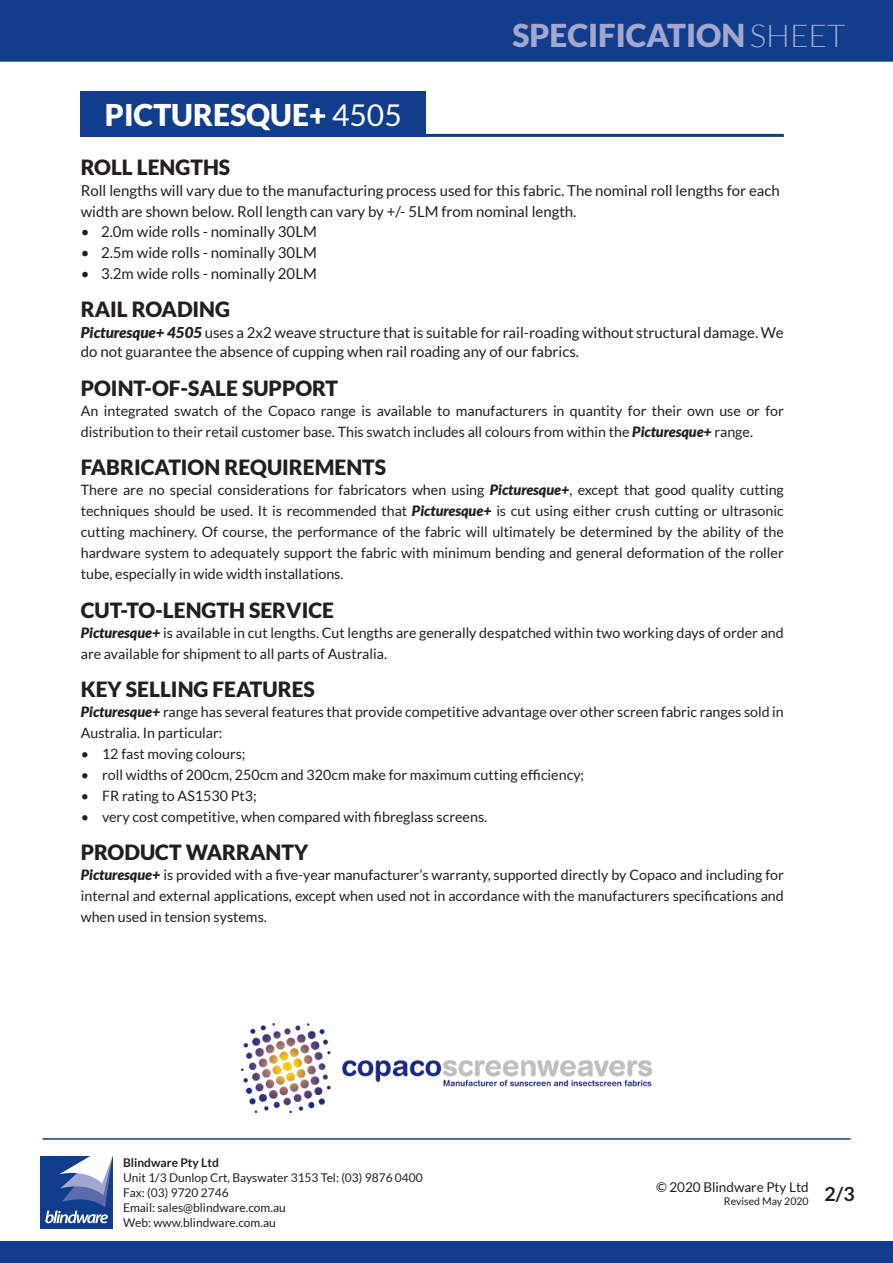
<style>
.page{position:relative;width:893px;height:1263px;background:#fff}
.page>*{position:absolute;margin:0;border:0;box-sizing:border-box;transform-origin:0 0}
.t1{font:900 31.5px "Lato";color:#a3a7cf}
.t2{font:900 30px "Lato";color:#fff}
.t3{font:900 21px "Lato";color:#231f20}
.t4{font:15px/19.5px "Lato";color:#231f20}
.t5{font:14.25px/21px "Lato";color:#231f20}
.t6{font:13.5px "Lato";color:#231f20}
.t7{font:12px/15px "Lato";color:#231f20}
.t8{font:700 12px "Lato";color:#231f20}
.t9{font:10.5px "Lato";color:#231f20}
.s1{font-weight:400}
.s2{font-weight:300}
.s3{font-weight:900;font-style:italic}
</style>
<div class="page">
<div style="left:0;top:1242px;width:893px;height:21px;background:#103d8c"></div>
<div style="left:0;top:0;width:893px;height:62px;background:#103d8c"></div>
<div style="left:40px;top:1156px;width:73px;height:72px;background:#103d8c"></div>
<svg style="left:45px;top:1156px;width:68px;height:67px"></svg>
<hr style="left:43px;top:1138px;width:807px;height:2px;background:#103d8c">
<img style="left:241px;top:1024px;width:411px;height:89px">
<div style="left:81px;top:91px;width:345px;height:46px;background:#103d8c"></div>
<hr style="left:81px;top:134px;width:703px;height:3px;background:#103d8c">
<h2 class="t2" style="left:105px;top:98px;width:298px">PICTURESQUE+ <span class="s1">4505</span></h2>
<h3 class="t3" style="left:81px;top:155px;width:151px">ROLL LENGTHS</h3>
<h1 class="t1" style="left:512px;top:17px;width:335px">SPECIFICATION <span class="s2">SHEET</span></h1>
<p class="t4" style="left:81px;top:180px;width:700px;line-height:21px">Roll lengths will vary due to the manufacturing process used for this fabric. The nominal roll lengths for each width are shown below. Roll length can vary by +/- 5LM from nominal length.</p>
<p class="t4" style="left:81px;top:222px;width:238px">• 2.0m wide rolls - nominally 30LM</p>
<p class="t4" style="left:81px;top:243px;width:238px">• 2.5m wide rolls - nominally 30LM</p>
<p class="t4" style="left:81px;top:264px;width:238px">• 3.2m wide rolls - nominally 20LM</p>
<h3 class="t3" style="left:81px;top:297px;width:151px">RAIL ROADING</h3>
<p class="t4" style="left:81px;top:323px;width:704px"><span class="s3">Picturesque+ 4505</span> uses a 2x2 weave structure that is suitable for rail-roading without structural damage. We do not guarantee the absence of cupping when rail roading any of our fabrics.</p>
<h3 class="t3" style="left:81px;top:376px;width:259px">POINT-OF-SALE SUPPORT</h3>
<p class="t5" style="left:81px;top:400px;width:704px">An integrated swatch of the Copaco range is available to manufacturers in quantity for their own use or for distribution to their retail customer base. This swatch includes all colours from within the <span class="s3">Picturesque+</span> range.</p>
<h3 class="t3" style="left:81px;top:455px;width:307px">FABRICATION REQUIREMENTS</h3>
<p class="t5" style="left:81px;top:479px;width:705px;text-align:justify">There are no special considerations for fabricators when using <span class="s3">Picturesque+</span>, except that good quality cutting techniques should be used. It is recommended that <span class="s3">Picturesque+</span> is cut using either crush cutting or ultrasonic cutting machinery. Of course, the performance of the fabric will ultimately be determined by the ability of the hardware system to adequately support the fabric with minimum bending and general deformation of the roller tube, especially in wide width installations.</p>
<h3 class="t3" style="left:81px;top:597px;width:255px">CUT-TO-LENGTH SERVICE</h3>
<p class="t5" style="left:81px;top:622px;width:705px"><span class="s3">Picturesque+</span> is available in cut lengths. Cut lengths are generally despatched within two working days of order and are available for shipment to all parts of Australia.</p>
<h3 class="t3" style="left:81px;top:677px;width:236px">KEY SELLING FEATURES</h3>
<p class="t5" style="left:81px;top:701px;width:705px"><span class="s3">Picturesque+</span> range has several features that provide competitive advantage over other screen fabric ranges sold in<br>Australia. In particular:</p>
<p class="t5" style="left:81px;top:743px;width:166px">• 12 fast moving colours;</p>
<p class="t5" style="left:81px;top:764px;width:505px">• roll widths of 200cm, 250cm and 320cm make for maximum cutting efficiency;</p>
<p class="t5" style="left:81px;top:785px;width:177px">• FR rating to AS1530 Pt3;</p>
<p class="t5" style="left:81px;top:806px;width:408px">• very cost competitive, when compared with fibreglass screens.</p>
<h3 class="t3" style="left:81px;top:840px;width:229px">PRODUCT WARRANTY</h3>
<p class="t5" style="left:81px;top:864px;width:704px;text-align:justify"><span class="s3">Picturesque+</span> is provided with a five-year manufacturer’s warranty, supported directly by Copaco and including for internal and external applications, except when used not in accordance with the manufacturers specifications and when used in tension systems.</p>
<p class="t8" style="left:123px;top:1156px;width:97px">Blindware Pty Ltd</p>
<p class="t7" style="left:123px;top:1170px;width:301px">Unit 1/3 Dunlop Crt, Bayswater 3153 Tel: (03) 9876 0400<br>Fax: (03) 9720 2746<br>Email: sales@blindware.com.au<br>Web: www.blindware.com.au</p>
<p class="t6" style="left:656px;top:1179px;width:154px">© 2020 Blindware Pty Ltd</p>
<p class="t9" style="left:724px;top:1196px;width:132px">Revised May 2020 <sup>2/3</sup></p>
</div>
